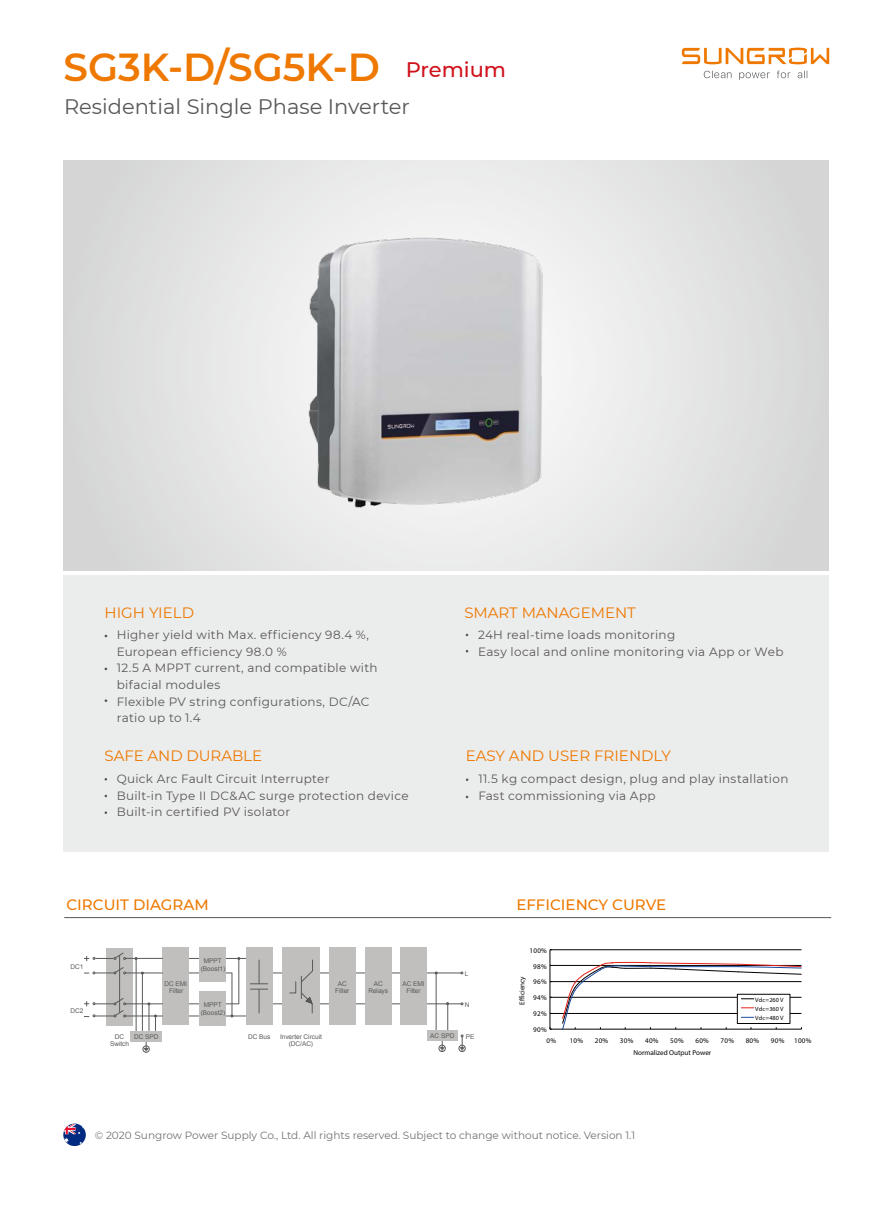
<style>
.page{position:relative;width:893px;height:1212px;background:#fff}
.page>*{position:absolute;margin:0;border:0;box-sizing:border-box;transform-origin:0 0}
.t1{font:600 39px "Montserrat";color:#ee7800}
.t2{font:21px "Montserrat";color:#595757}
.t3{font:500 21px "Montserrat";color:#d0121b}
.t4{font:15px "Montserrat";letter-spacing:-.005em;color:#ee7800}
.t5{font:500 15px "Montserrat";color:#ee7800}
.t6{font:12px/16.5px "Montserrat";letter-spacing:.025em;color:#595757}
.t7{font:10.5px "Montserrat";color:#727171}
.t8{font:800 7.2px "Helvetica Neue LT Std";color:#040000}
.t9{font:6.6px/7.8px "Arial";letter-spacing:-.005em;color:#585a5a;text-align:center}
.t10{font:800 6.15px/9.1px "Helvetica Neue LT Std";letter-spacing:.02em;color:#040000;text-align:justify}
</style>
<div class="page">
<svg style="left:63px;top:1124px;width:23px;height:22px"></svg>
<svg style="left:63px;top:1124px;width:22px;height:20px"></svg>
<svg style="left:682px;top:48px;width:147px;height:16px"></svg>
<svg style="left:704px;top:71px;width:28px;height:7px"></svg>
<svg style="left:739px;top:72px;width:31px;height:8px"></svg>
<svg style="left:798px;top:71px;width:10px;height:7px"></svg>
<svg style="left:777px;top:71px;width:13px;height:7px"></svg>
<div style="left:64px;top:575px;width:765px;height:277px;background:#ebecec"></div>
<svg style="left:63px;top:160px;width:766px;height:410px;background:#e2e2e3"></svg>
<hr style="left:64px;top:917px;width:767px;height:1px;background:#595757">
<div style="left:107px;top:948px;width:26px;height:77px;background:#c0bfbe"></div>
<hr style="left:167px;top:1003px;width:72px;height:1px;background:#585a5a">
<hr style="left:173px;top:973px;width:59px;height:1px;background:#585a5a">
<hr style="left:259px;top:973px;width:202px;height:1px;background:#585a5a">
<hr style="left:263px;top:1003px;width:198px;height:1px;background:#585a5a">
<div style="left:439px;top:1045px;width:7px;height:7px;border:1px solid #585a5a;border-radius:50%"></div>
<hr style="left:436px;top:973px;width:1px;height:57px;background:#585a5a">
<div style="left:329px;top:947px;width:27px;height:78px;background:#c0bfbe"></div>
<div style="left:365px;top:947px;width:26px;height:78px;background:#c0bfbe"></div>
<div style="left:401px;top:947px;width:26px;height:78px;background:#c0bfbe"></div>
<div style="left:282px;top:947px;width:38px;height:78px;background:#c0bfbe"></div>
<div style="left:427px;top:1030px;width:31px;height:10px;background:#c0bfbe"></div>
<div style="left:459px;top:1045px;width:7px;height:7px;border:1px solid #585a5a;border-radius:50%"></div>
<svg style="left:460px;top:1035px;width:4px;height:16px"></svg>
<svg style="left:440px;top:1002px;width:9px;height:49px"></svg>
<svg style="left:289px;top:959px;width:24px;height:54px"></svg>
<hr style="left:165px;top:958px;width:85px;height:1px;background:#585a5a">
<hr style="left:173px;top:1016px;width:86px;height:1px;background:#585a5a">
<div style="left:246px;top:947px;width:26px;height:78px;background:#c0bfbe"></div>
<svg style="left:250px;top:960px;width:18px;height:53px"></svg>
<div style="left:163px;top:947px;width:26px;height:78px;background:#c0bfbe"></div>
<hr style="left:232px;top:973px;width:1px;height:43px;background:#585a5a">
<hr style="left:239px;top:958px;width:1px;height:46px;background:#585a5a">
<div style="left:200px;top:947px;width:26px;height:35px;background:#c0bfbe"></div>
<div style="left:200px;top:991px;width:26px;height:34px;background:#c0bfbe"></div>
<svg style="left:84px;top:952px;width:42px;height:65px"></svg>
<div style="left:143px;top:1045px;width:7px;height:7px;border:1px solid #585a5a;border-radius:50%"></div>
<div style="left:131px;top:1031px;width:31px;height:10px;background:#c0bfbe"></div>
<hr style="left:136px;top:958px;width:1px;height:73px;background:#585a5a">
<hr style="left:142px;top:973px;width:1px;height:58px;background:#585a5a">
<svg style="left:144px;top:1004px;width:13px;height:47px"></svg>
<hr style="left:126px;top:958px;width:37px;height:1px;background:#585a5a">
<hr style="left:126px;top:973px;width:37px;height:1px;background:#585a5a">
<hr style="left:126px;top:1003px;width:37px;height:1px;background:#585a5a">
<hr style="left:126px;top:1016px;width:37px;height:1px;background:#585a5a">
<img style="left:295px;top:227px;width:262px;height:291px">
<hr style="left:550px;top:949px;width:251px;height:1px;background:#040000">
<hr style="left:550px;top:965px;width:251px;height:1px;background:#040000">
<hr style="left:550px;top:981px;width:251px;height:1px;background:#040000">
<hr style="left:550px;top:997px;width:251px;height:1px;background:#040000">
<hr style="left:550px;top:1013px;width:251px;height:1px;background:#040000">
<hr style="left:550px;top:950px;width:1px;height:79px;background:#040000">
<hr style="left:550px;top:1029px;width:251px;height:1px;background:#040000">
<svg style="left:561px;top:961px;width:241px;height:68px"></svg>
<h1 class="t1" style="left:64px;top:39px;width:318px">SG3K-D/SG5K-D</h1>
<h2 class="t2" style="left:64px;top:92px;width:347px">Residential Single Phase Inverter</h2>
<h2 class="t3" style="left:406px;top:55px;width:102px">Premium</h2>
<p class="t4" style="left:105px;top:602px;width:91px">HIGH YIELD</p>
<p class="t4" style="left:464px;top:602px;width:173px">SMART MANAGEMENT</p>
<p class="t6" style="left:117px;top:626px;width:263px">Higher yield with Max. efficiency 98.4 %,<br>European efficiency 98.0 %<br>12.5 A MPPT current, and compatible with bifacial modules<br>Flexible PV string configurations, DC/AC ratio up to 1.4</p>
<p class="t6" style="left:478px;top:626px;width:307px">24H real-time loads monitoring<br>Easy local and online monitoring via App or Web</p>
<p class="t4" style="left:105px;top:745px;width:159px">SAFE AND DURABLE</p>
<p class="t4" style="left:466px;top:745px;width:207px">EASY AND USER FRIENDLY</p>
<p class="t6" style="left:117px;top:770px;width:293px">Quick Arc Fault Circuit Interrupter<br>Built-in Type II DC&amp;AC surge protection device<br>Built-in certified PV isolator</p>
<p class="t6" style="left:478px;top:770px;width:312px">11.5 kg compact design, plug and play installation<br>Fast commissioning via App</p>
<p class="t5" style="left:66px;top:894px;width:144px">CIRCUIT DIAGRAM</p>
<p class="t5" style="left:516px;top:894px;width:151px">EFFICIENCY CURVE</p>
<p class="t9" style="left:70px;top:963px;width:15px">DC1</p>
<p class="t9" style="left:70px;top:1007px;width:15px">DC2</p>
<p class="t9" style="left:201px;top:957px;width:26px">MPPT (Boost1)</p>
<p class="t9" style="left:165px;top:979px;width:24px">DC EMI<br>Filter</p>
<p class="t9" style="left:402px;top:979px;width:24px">AC EMI<br>Filter</p>
<p class="t9" style="left:201px;top:1000px;width:26px">MPPT (Boost2)</p>
<p class="t9" style="left:335px;top:979px;width:16px">AC<br>Filter</p>
<p class="t9" style="left:368px;top:979px;width:21px">AC<br>Relays</p>
<p class="t9" style="left:110px;top:1032px;width:20px">DC<br>Switch</p>
<p class="t9" style="left:248px;top:1032px;width:24px">DC Bus</p>
<p class="t9" style="left:134px;top:1033px;width:26px">DC SPD</p>
<p class="t9" style="left:280px;top:1032px;width:43px">Inverter Circuit</p>
<p class="t9" style="left:430px;top:1032px;width:26px">AC SPD</p>
<p class="t9" style="left:289px;top:1040px;width:26px">(DC/AC)</p>
<p class="t9" style="left:465px;top:969px;width:5px">L</p>
<p class="t9" style="left:465px;top:1000px;width:6px">N</p>
<p class="t9" style="left:466px;top:1032px;width:10px">PE</p>
<p class="t8" style="left:530px;top:946px;width:19px">100%</p>
<p class="t8" style="left:533px;top:962px;width:15px">98%</p>
<p class="t8" style="left:518px;top:1005px;width:30px;rotate:-90deg">E iciency</p>
<p class="t8" style="left:533px;top:977px;width:15px">96%</p>
<p class="t8" style="left:533px;top:993px;width:15px">94%</p>
<p class="t8" style="left:533px;top:1009px;width:15px">92%</p>
<p class="t8" style="left:533px;top:1025px;width:15px">90%</p>
<p class="t8" style="left:546px;top:1036px;width:11px">0%</p>
<p class="t8" style="left:570px;top:1036px;width:15px">10%</p>
<p class="t10" style="left:755px;top:995px;width:30px">Vdc=260 V Vdc=360 V Vdc=480 V</p>
<p class="t8" style="left:595px;top:1036px;width:15px">20%</p>
<p class="t8" style="left:620px;top:1036px;width:15px">30%</p>
<p class="t8" style="left:645px;top:1036px;width:15px">40%</p>
<p class="t8" style="left:670px;top:1036px;width:15px">50%</p>
<p class="t8" style="left:695px;top:1036px;width:15px">60%</p>
<p class="t8" style="left:721px;top:1036px;width:15px">70%</p>
<p class="t8" style="left:746px;top:1036px;width:15px">80%</p>
<p class="t8" style="left:771px;top:1036px;width:15px">90%</p>
<p class="t8" style="left:794px;top:1036px;width:19px">100%</p>
<p class="t8" style="left:633px;top:1048px;width:79px">Normalized Output Power</p>
<p class="t7" style="left:95px;top:1127px;width:542px">© 2020 Sungrow Power Supply Co., Ltd. All rights reserved. Subject to change without notice. Version 1.1</p>
</div>
